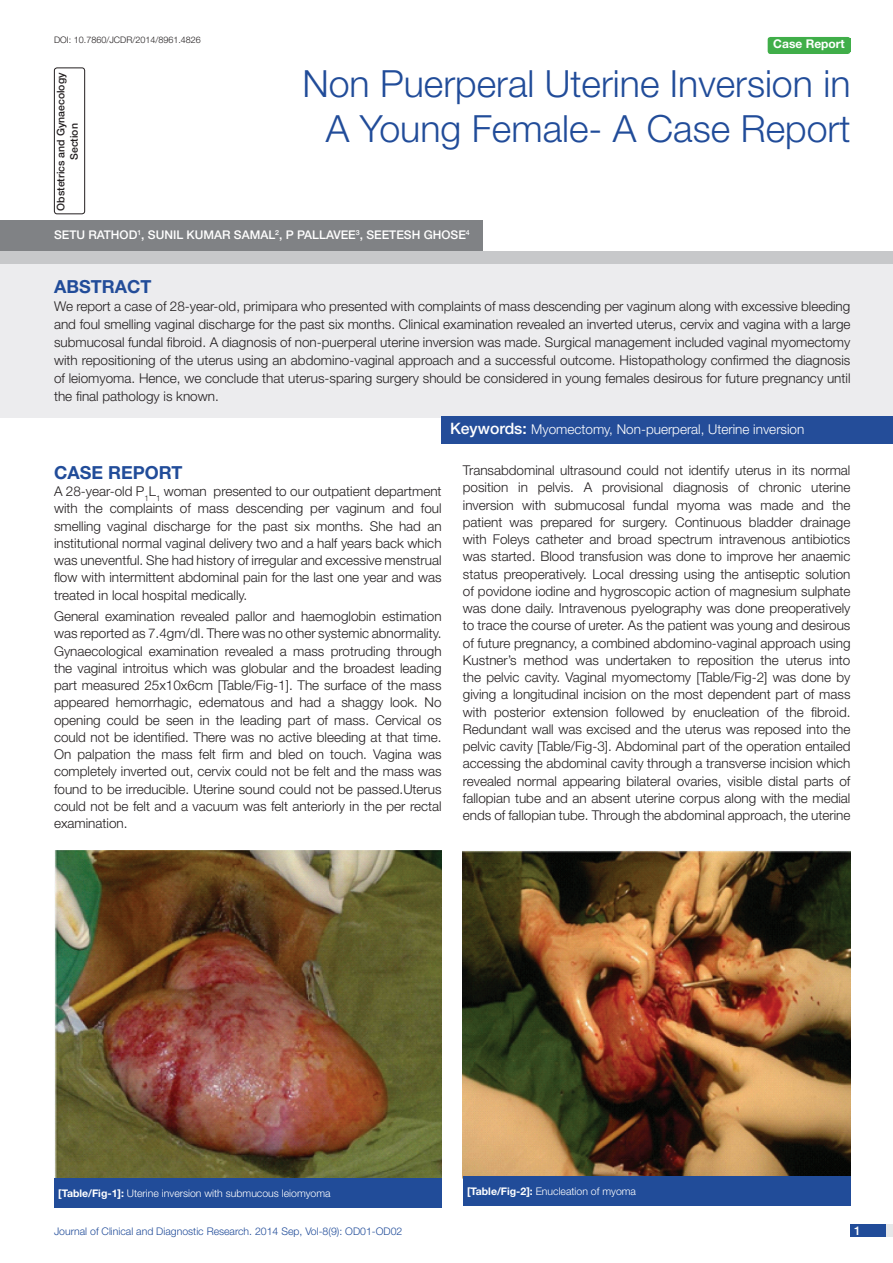
<style>
.page{position:relative;width:893px;height:1263px;background:#fff}
.page>*{position:absolute;margin:0;border:0;box-sizing:border-box;transform-origin:0 0}
.t1{font:300 37.5px/45px "Helvetica Neue";color:#214c99;text-align:right}
.Heading{font:700 18px "Helvetica Neue";color:#214c99}
.Abstract_head{font:700 18px "Helvetica Neue";color:#214c99}
.Body_text{font:300 13.5px/17.2px "Helvetica Neue";color:#231f20;text-align:justify}
.Abstract_text{font:300 13.5px/18px "Helvetica Neue";color:#231f20;text-align:justify}
.t2{font:300 13.5px "Helvetica Neue";color:#fff}
.Author{font:500 12px "Helvetica Neue";color:#fff}
.t3{font:700 12px "Helvetica Neue";color:#fff}
.Table_text{font:300 10.5px "Helvetica Neue";color:#fff}
.t4{font:300 10.5px "Helvetica Neue";color:#214c99}
.t5{font:500 10.5px "Helvetica Neue";color:#231f20}
.DOI{font:300 9px "Helvetica Neue";color:#231f20}
.s1{color:#244d99}
.s2{font-weight:500;font-size:15.75px}
.s3{font-weight:700}
</style>
<div class="page">
<div style="left:850px;top:1224px;width:43px;height:13px;background:#e6e7e9"></div>
<div style="left:850px;top:1224px;width:35px;height:13px;background:#214c99"></div>
<div style="left:768px;top:37px;width:82px;height:17px;background:#40ae49;border-radius:3px"></div>
<div style="left:767px;top:39px;width:83px;height:13px;background:#40ae49"></div>
<div style="left:0;top:262px;width:893px;height:156px;background:#ececee"></div>
<div style="left:0;top:251px;width:893px;height:12px;background:#c7c8ca"></div>
<div style="left:442px;top:416px;width:451px;height:28px;background:#244d99"></div>
<div style="left:0;top:221px;width:483px;height:30px;background:#808285"></div>
<div style="left:54px;top:68px;width:31px;height:146px;border:1px solid #231f20;border-radius:3px"></div>
<img style="left:54px;top:850px;width:388px;height:327px">
<img style="left:463px;top:850px;width:387px;height:326px">
<div style="left:54px;top:1177px;width:388px;height:30px;background:#214c99"></div>
<div style="left:463px;top:1176px;width:387px;height:30px;background:#214c99"></div>
<p class="DOI" style="left:54px;top:35px;width:148px">DOI: 10.7860/JCDR/2014/8961.4826</p>
<p class="t3" style="left:773px;top:37px;width:73px">Case Report</p>
<p class="t5" style="left:54px;top:211px;width:139px;rotate:-90deg">OBSTETRICS AND GYNAECOLOGY</p>
<p class="t5" style="left:68px;top:160px;width:38px;rotate:-90deg">SECTION</p>
<p class="t1" style="left:302px;top:60px;width:550px">Non Puerperal Uterine Inversion in<br>A Young Female- A Case Report</p>
<p class="Author" style="left:54px;top:227px;width:417px">SETU RATHOD<sup>1</sup>, SUNIL KUMAR SAMAL<sup>2</sup>, P PALLAVEE<sup>3</sup>, SEETESH GHOSE<sup>4</sup></p>
<p class="Abstract_head" style="left:54px;top:275px;width:98px">ABST<span class="s1">RAC</span>T</p>
<p class="Abstract_text" style="left:54px;top:296px;width:798px">We report a case of 28-year-old, primipara who presented with complaints of mass descending per vaginum along with excessive bleeding and foul smelling vaginal discharge for the past six months. Clinical examination revealed an inverted uterus, cervix and vagina with a large submucosal fundal fibroid. A diagnosis of non-puerperal uterine inversion was made. Surgical management included vaginal myomectomy with repositioning of the uterus using an abdomino-vaginal approach and a successful outcome. Histopathology confirmed the diagnosis of leiomyoma. Hence, we conclude that uterus-sparing surgery should be considered in young females desirous for future pregnancy until the final pathology is known.</p>
<p class="t2" style="left:450px;top:421px;width:356px"><span class="s2">KEYWORDS:</span> Myomectomy, Non-puerperal, Uterine inversion</p>
<p class="Heading" style="left:54px;top:461px;width:130px">Case report</p>
<p class="Body_text" style="left:54px;top:482px;width:389px">A 28-year-old P<sub>1</sub>L<sub>1</sub> woman presented to our outpatient department with the complaints of mass descending per vaginum and foul smelling vaginal discharge for the past six months. She had an institutional normal vaginal delivery two and a half years back which was uneventful. She had history of irregular and excessive menstrual flow with intermittent abdominal pain for the last one year and was treated in local hospital medically.</p>
<p class="Body_text" style="left:54px;top:607px;width:389px">General examination revealed pallor and haemoglobin estimation was reported as 7.4gm/dl. There was no other systemic abnormality.<br>Gynaecological examination revealed a mass protruding through the vaginal introitus which was globular and the broadest leading part measured 25x10x6cm [Table/Fig-1]. The surface of the mass appeared hemorrhagic, edematous and had a shaggy look. No opening could be seen in the leading part of mass. Cervical os could not be identified. There was no active bleeding at that time.<br>On palpation the mass felt firm and bled on touch. Vagina was completely inverted out, cervix could not be felt and the mass was found to be irreducible. Uterine sound could not be passed.Uterus could not be felt and a vacuum was felt anteriorly in the per rectal examination.</p>
<p class="Body_text" style="left:463px;top:461px;width:389px">Transabdominal ultrasound could not identify uterus in its normal position in pelvis. A provisional diagnosis of chronic uterine inversion with submucosal fundal myoma was made and the patient was prepared for surgery. Continuous bladder drainage with Foleys catheter and broad spectrum intravenous antibiotics was started. Blood transfusion was done to improve her anaemic status preoperatively. Local dressing using the antiseptic solution of povidone iodine and hygroscopic action of magnesium sulphate was done daily. Intravenous pyelography was done preoperatively to trace the course of ureter. As the patient was young and desirous of future pregnancy, a combined abdomino-vaginal approach using Kustner’s method was undertaken to reposition the uterus into the pelvic cavity. Vaginal myomectomy [Table/Fig-2] was done by giving a longitudinal incision on the most dependent part of mass with posterior extension followed by enucleation of the fibroid.<br>Redundant wall was excised and the uterus was reposed into the pelvic cavity [Table/Fig-3]. Abdominal part of the operation entailed accessing the abdominal cavity through a transverse incision which revealed normal appearing bilateral ovaries, visible distal parts of fallopian tube and an absent uterine corpus along with the medial ends of fallopian tube. Through the abdominal approach, the uterine</p>
<p class="Table_text" style="left:58px;top:1186px;width:274px"><span class="s3">[Table/Fig-1]:</span> Uterine inversion with submucous leiomyoma</p>
<p class="Table_text" style="left:467px;top:1185px;width:170px"><span class="s3">[Table/Fig-2]:</span> Enucleation of myoma</p>
<p class="t4" style="left:54px;top:1225px;width:350px">Journal of Clinical and Diagnostic Research. 2014 Sep, Vol-8(9): OD01-OD02</p>
<p class="Author" style="left:854px;top:1223px;width:8px">1</p>
</div>
